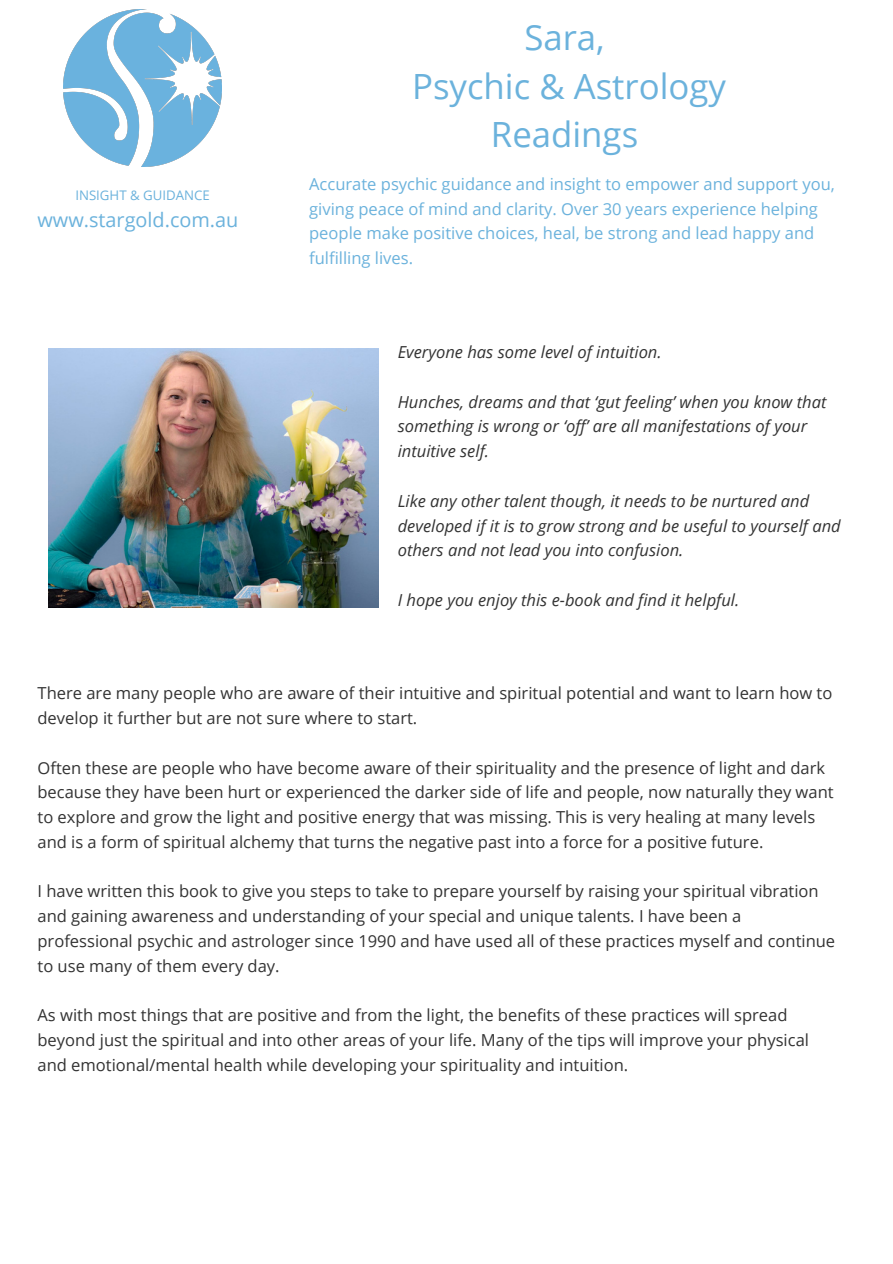
<style>
.page{position:relative;width:893px;height:1264px;background:#fff}
.page>*{position:absolute;margin:0;border:0;box-sizing:border-box;transform-origin:0 0}
.t1{font:34.8px/48.3px "Open Sans";color:#6bb2dc;text-align:center}
.t2{font:19.8px "Open Sans";color:#6bb2dc}
.t3{font:16.5px/24.8px "Open Sans";color:#333}
.t4{font:italic 16.5px/24.8px "Open Sans";color:#333}
.t5{font:16.5px/24.8px "Open Sans";color:#6bb2dc}
.t6{font:13.2px "Open Sans";color:#6bb2dc}
</style>
<div class="page">
<img style="left:64px;top:9px;width:157px;height:157px">
<img style="left:48px;top:348px;width:330px;height:259px">
<p class="t6" style="left:75px;top:185px;width:136px">INSIGHT &amp; GUIDANCE</p>
<h1 class="t2" style="left:37px;top:205px;width:202px">www.stargold.com.au</h1>
<h2 class="t1" style="left:412px;top:13px;width:315px">Sara,<br>Psychic &amp; Astrology<br>Readings</h2>
<h3 class="t5" style="left:309px;top:171px;width:527px">Accurate psychic guidance and insight to empower and support you, giving peace of mind and clarity. Over 30 years experience helping people make positive choices, heal, be strong and lead happy and fulfilling lives.</h3>
<p class="t4" style="left:398px;top:339px;width:265px">Everyone has some level of intuition.</p>
<h3 class="t4" style="left:398px;top:389px;width:430px">Hunches, dreams and that ‘gut feeling’ when you know that something is wrong or ‘off’ are all manifestations of your intuitive self.</h3>
<h3 class="t4" style="left:398px;top:488px;width:444px">Like any other talent though, it needs to be nurtured and developed if it is to grow strong and be useful to yourself and others and not lead you into confusion.</h3>
<h3 class="t4" style="left:398px;top:587px;width:343px">I hope you enjoy this e-book and find it helpful.</h3>
<h3 class="t3" style="left:37px;top:680px;width:796px">There are many people who are aware of their intuitive and spiritual potential and want to learn how to develop it further but are not sure where to start.</h3>
<h3 class="t3" style="left:37px;top:755px;width:797px">Often these are people who have become aware of their spirituality and the presence of light and dark because they have been hurt or experienced the darker side of life and people, now naturally they want to explore and grow the light and positive energy that was missing. This is very healing at many levels and is a form of spiritual alchemy that turns the negative past into a force for a positive future.</h3>
<h3 class="t3" style="left:37px;top:878px;width:799px">I have written this book to give you steps to take to prepare yourself by raising your spiritual vibration and gaining awareness and understanding of your special and unique talents. I have been a professional psychic and astrologer since 1990 and have used all of these practices myself and continue to use many of them every day.</h3>
<h3 class="t3" style="left:37px;top:1002px;width:773px">As with most things that are positive and from the light, the benefits of these practices will spread beyond just the spiritual and into other areas of your life. Many of the tips will improve your physical and emotional/mental health while developing your spirituality and intuition.</h3>
</div>
